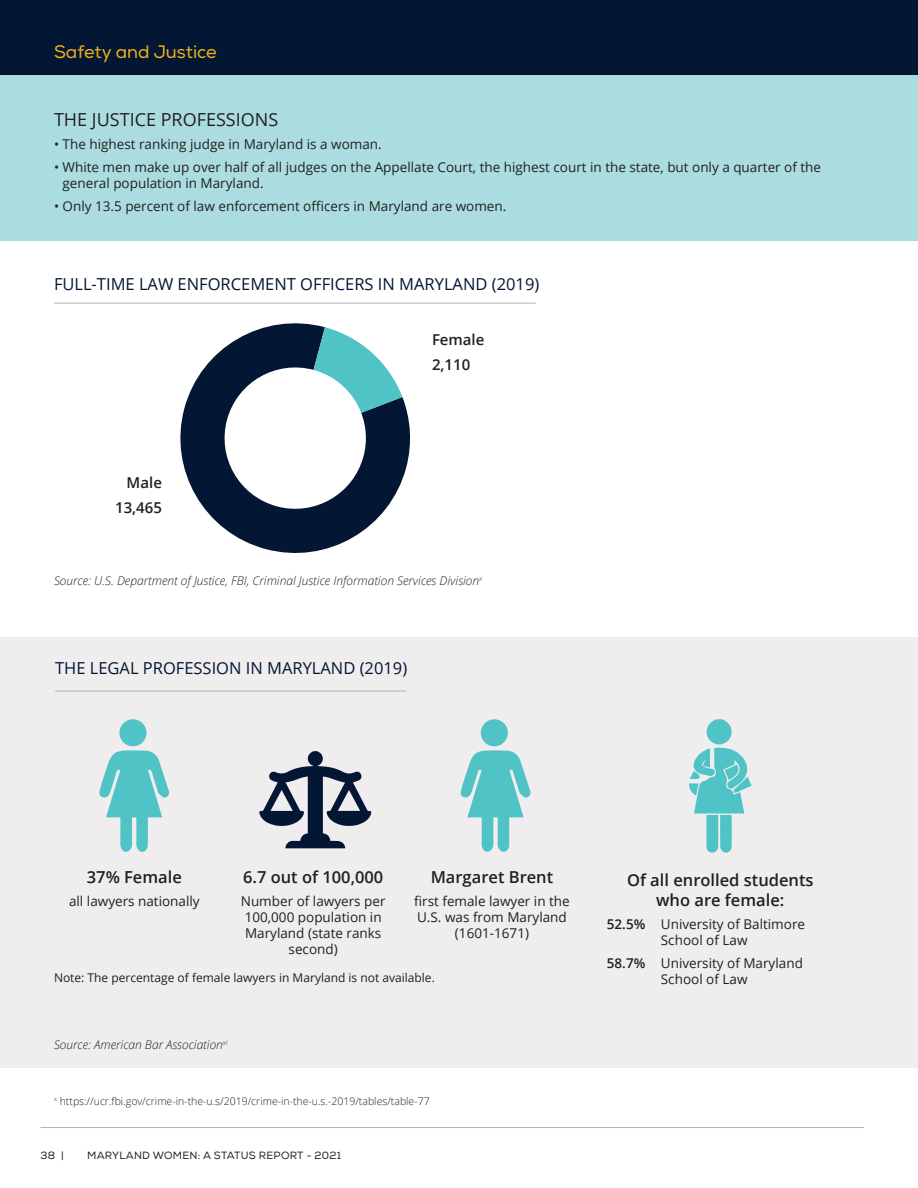
<style>
.page{position:relative;width:918px;height:1188px;background:#fff}
.page>*{position:absolute;margin:0;border:0;box-sizing:border-box;transform-origin:0 0}
.t1{font:18px "Open Sans";color:#231f20}
.BODY_TEXT{font:18px "Nexa";color:#f3b31a}
.t2{font:16.5px "Open Sans";color:#031634}
.t3{font:600 16.5px/19.8px "Open Sans";color:#231f20;text-align:center}
.t4{font:600 15px "Open Sans";color:#231f20}
.t5{font:13.5px/16.2px "Open Sans";color:#231f20;text-align:center}
.t6{font:italic 300 12px "Open Sans";color:#231f20}
.t7{font:12px "Open Sans";color:#231f20}
.t8{font:300 10.5px "Open Sans";color:#231f20}
.t9{font:10.5px "Nexa";letter-spacing:.02em;color:#231f20}
.s1{font-weight:600}
</style>
<div class="page">
<hr style="left:40px;top:1127px;width:824px;height:1px;background:#b2b3b7">
<div style="left:0;top:637px;width:918px;height:431px;background:#efedee"></div>
<div style="left:0;top:54px;width:918px;height:187px;background:#abdde0"></div>
<div style="left:0;top:0;width:918px;height:75px;background:#031634"></div>
<hr style="left:54px;top:303px;width:482px;height:1px;background:#b2b3b7">
<hr style="left:55px;top:691px;width:351px;height:1px;background:#b2b3b7">
<svg style="left:180px;top:323px;width:231px;height:230px"></svg>
<svg style="left:314px;top:327px;width:88px;height:86px"></svg>
<svg style="left:460px;top:750px;width:70px;height:102px"></svg>
<div style="left:481px;top:719px;width:27px;height:27px;background:#4fc3c6;border-radius:50%"></div>
<svg style="left:99px;top:750px;width:70px;height:102px"></svg>
<div style="left:119px;top:719px;width:27px;height:27px;background:#4fc3c6;border-radius:50%"></div>
<svg style="left:259px;top:751px;width:113px;height:97px"></svg>
<svg style="left:689px;top:719px;width:63px;height:134px"></svg>
<p class="BODY_TEXT" style="left:54px;top:41px;width:164px">Safety and Justice</p>
<p class="t1" style="left:54px;top:107px;width:226px">THE JUSTICE PROFESSIONS</p>
<p class="t5" style="left:54px;top:136px;width:329px">• The highest ranking judge in Maryland is a woman.</p>
<p class="t5" style="left:63px;top:159px;width:760px;text-align:left;text-indent:-9px">• White men make up over half of all judges on the Appellate Court, the highest court in the state, but only a quarter of the general population in Maryland.</p>
<p class="t5" style="left:54px;top:198px;width:454px">• Only 13.5 percent of law enforcement officers in Maryland are women.</p>
<p class="t2" style="left:54px;top:273px;width:487px">FULL-TIME LAW ENFORCEMENT OFFICERS IN MARYLAND (2019)</p>
<p class="t4" style="left:127px;top:472px;width:37px">Male</p>
<p class="t4" style="left:115px;top:497px;width:48px">13,465</p>
<p class="t4" style="left:432px;top:330px;width:54px">Female</p>
<p class="t4" style="left:432px;top:355px;width:40px">2,110</p>
<p class="t6" style="left:54px;top:573px;width:430px">Source: U.S. Department of Justice, FBI, Criminal Justice Information Services Division<sup>x</sup></p>
<p class="t2" style="left:55px;top:657px;width:354px">THE LEGAL PROFESSION IN MARYLAND (2019)</p>
<p class="t3" style="left:243px;top:866px;width:142px">6.7 out of 100,000</p>
<p class="t5" style="left:241px;top:892px;width:146px">Number of lawyers per<br>100,000 population in<br>Maryland (state ranks second)</p>
<p class="t3" style="left:87px;top:866px;width:97px">37% Female</p>
<p class="t5" style="left:69px;top:892px;width:132px">all lawyers nationally</p>
<p class="t3" style="left:431px;top:866px;width:124px">Margaret Brent</p>
<p class="t5" style="left:414px;top:892px;width:157px">first female lawyer in the<br>U.S. was from Maryland (1601-1671)</p>
<p class="t3" style="left:627px;top:870px;width:188px">Of all enrolled students who are female:</p>
<p class="t5" style="left:607px;top:916px;width:200px"><span class="s1">52.5%</span> University of Baltimore<br>School of Law</p>
<p class="t5" style="left:607px;top:955px;width:198px"><span class="s1">58.7%</span> University of Maryland</p>
<p class="t7" style="left:54px;top:970px;width:382px">Note: The percentage of female lawyers in Maryland is not available.</p>
<p class="t5" style="left:661px;top:971px;width:88px">School of Law</p>
<p class="t6" style="left:54px;top:1037px;width:175px">Source: American Bar Association<sup>xi</sup></p>
<p class="t8" style="left:54px;top:1094px;width:377px"><sup>x</sup> https://ucr.fbi.gov/crime-in-the-u.s/2019/crime-in-the-u.s.-2019/tables/table-77</p>
<p class="t9" style="left:40px;top:1149px;width:25px">38 |</p>
<p class="t9" style="left:87px;top:1149px;width:255px">MARYLAND WOMEN: A STATUS REPORT - 2021</p>
</div>
